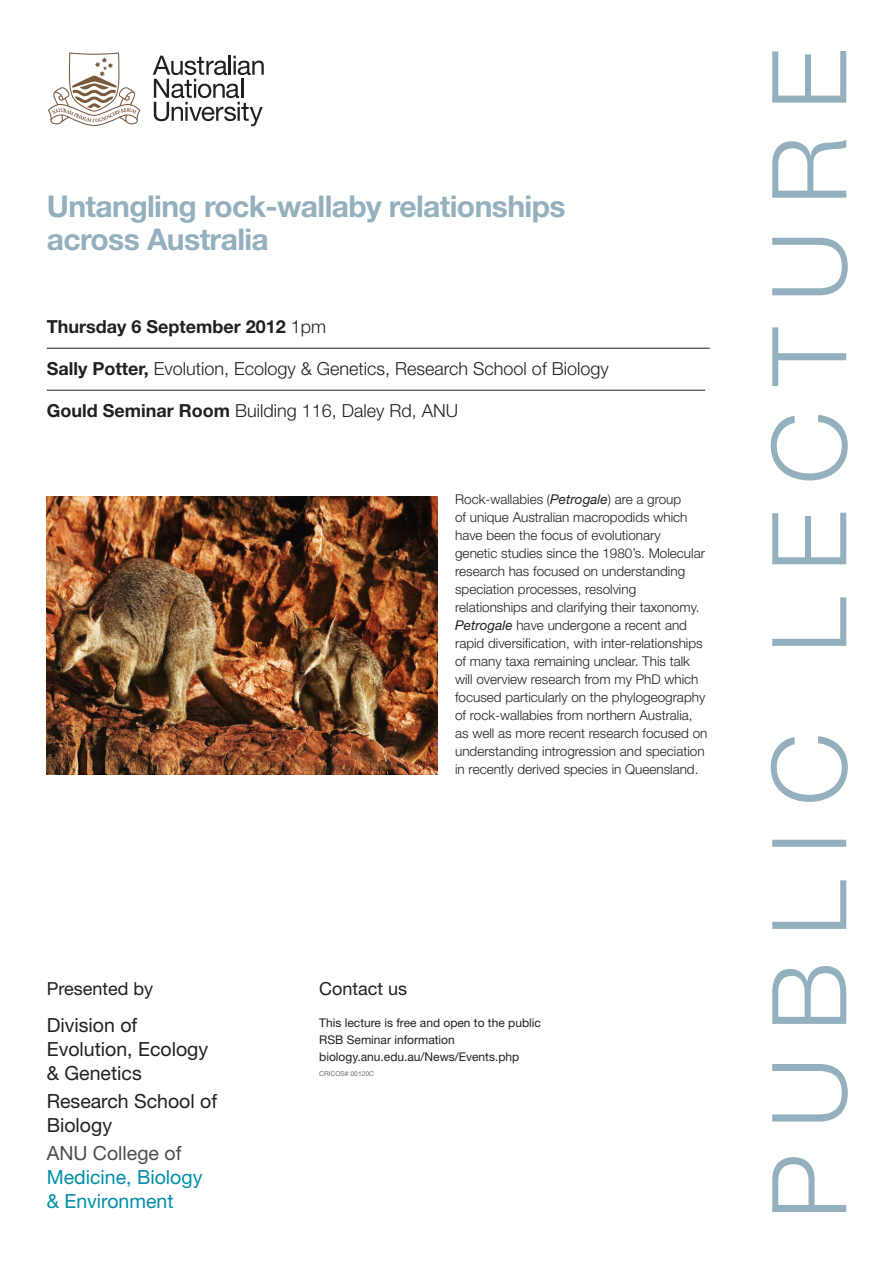
<style>
.page{position:relative;width:893px;height:1263px;background:#fff}
.page>*{position:absolute;margin:0;border:0;box-sizing:border-box;transform-origin:0 0}
.t1{font:700 30px/33px "Helvetica Neue LT Std";letter-spacing:-.02em;color:#94afbd}
.wayfinder{font:19.5px/24px "Helvetica Neue LT Std";color:#231f20}
.wayfinder-2{font:19.5px/24px "Helvetica Neue LT Std";color:#008da8}
.Time_date{font:300 18px "Helvetica Neue LT Std";color:#231f20}
.Time_date-2{font:700 18px "Helvetica Neue LT Std";color:#231f20}
.wayfinder-3{font:18px "Helvetica Neue LT Std";color:#231f20}
.Presented_by{font:18px "Helvetica Neue LT Std";color:#231f20}
.Body_1st_para_2line{font:300 13.5px/18px "Helvetica Neue LT Std";color:#231f20}
.Job_number{font:12px "Helvetica Neue LT Std";color:#231f20}
.note{font:12px "Helvetica Neue LT Std";color:#231f20}
.Job_number-2{font:6.75px "Helvetica Neue LT Std";color:#6c6d70}
.s1{font-weight:300}
.s2{font-weight:700}
.s3{color:#4b4c4d}
.s4{font-weight:400;font-style:italic}
</style>
<div class="page">
<svg style="left:153px;top:56px;width:111px;height:70px"></svg>
<svg style="left:48px;top:52px;width:92px;height:74px"></svg>
<svg style="left:771px;top:51px;width:77px;height:1161px"></svg>
<hr style="left:47px;top:348px;width:663px;height:1px;background:#231f20">
<hr style="left:47px;top:390px;width:658px;height:1px;background:#231f20">
<img style="left:47px;top:496px;width:390px;height:279px">
<h2 class="t1" style="left:47px;top:189px;width:520px">Untangling rock-wallaby relationships across Australia</h2>
<p class="Time_date-2" style="left:47px;top:316px;width:281px">Thursday 6 September 2012 <span class="s1">1pm</span></p>
<p class="Time_date" style="left:47px;top:358px;width:563px"><span class="s2">Sally Potter,</span> Evolution, Ecology &amp; Genetics, Research School of Biology</p>
<p class="Time_date" style="left:47px;top:400px;width:413px"><span class="s2">Gould Seminar Room</span> Building 116, Daley Rd, ANU</p>
<p class="wayfinder-3" style="left:47px;top:978px;width:108px">Presented by</p>
<p class="wayfinder" style="left:47px;top:1013px;width:163px">Division of<br>Evolution, Ecology &amp; Genetics</p>
<p class="wayfinder" style="left:47px;top:1089px;width:172px">Research School of<br>Biology</p>
<p class="wayfinder-2" style="left:47px;top:1141px;width:157px"><span class="s3">ANU College of<br></span>Medicine, Biology &amp; Environment</p>
<p class="Body_1st_para_2line" style="left:455px;top:490px;width:254px">Rock-wallabies (<span class="s4">Petrogale</span>) are a group<br>of unique Australian macropodids which have been the focus of evolutionary<br>genetic studies since the 1980’s. Molecular research has focused on understanding speciation processes, resolving relationships and clarifying their taxonomy.<br><span class="s4">Petrogale</span> have undergone a recent and rapid diversification, with inter-relationships of many taxa remaining unclear. This talk will overview research from my PhD which focused particularly on the phylogeography of rock-wallabies from northern Australia, as well as more recent research focused on understanding introgression and speciation in recently derived species in Queensland.</p>
<p class="Presented_by" style="left:319px;top:978px;width:90px">Contact us</p>
<p class="note" style="left:319px;top:1016px;width:223px">This lecture is free and open to the public</p>
<p class="Job_number" style="left:319px;top:1033px;width:137px">RSB Seminar information</p>
<p class="Job_number" style="left:319px;top:1050px;width:202px">biology.anu.edu.au/News/Events.php</p>
<p class="Job_number-2" style="left:319px;top:1069px;width:56px">CRICOS# 00120C</p>
</div>
